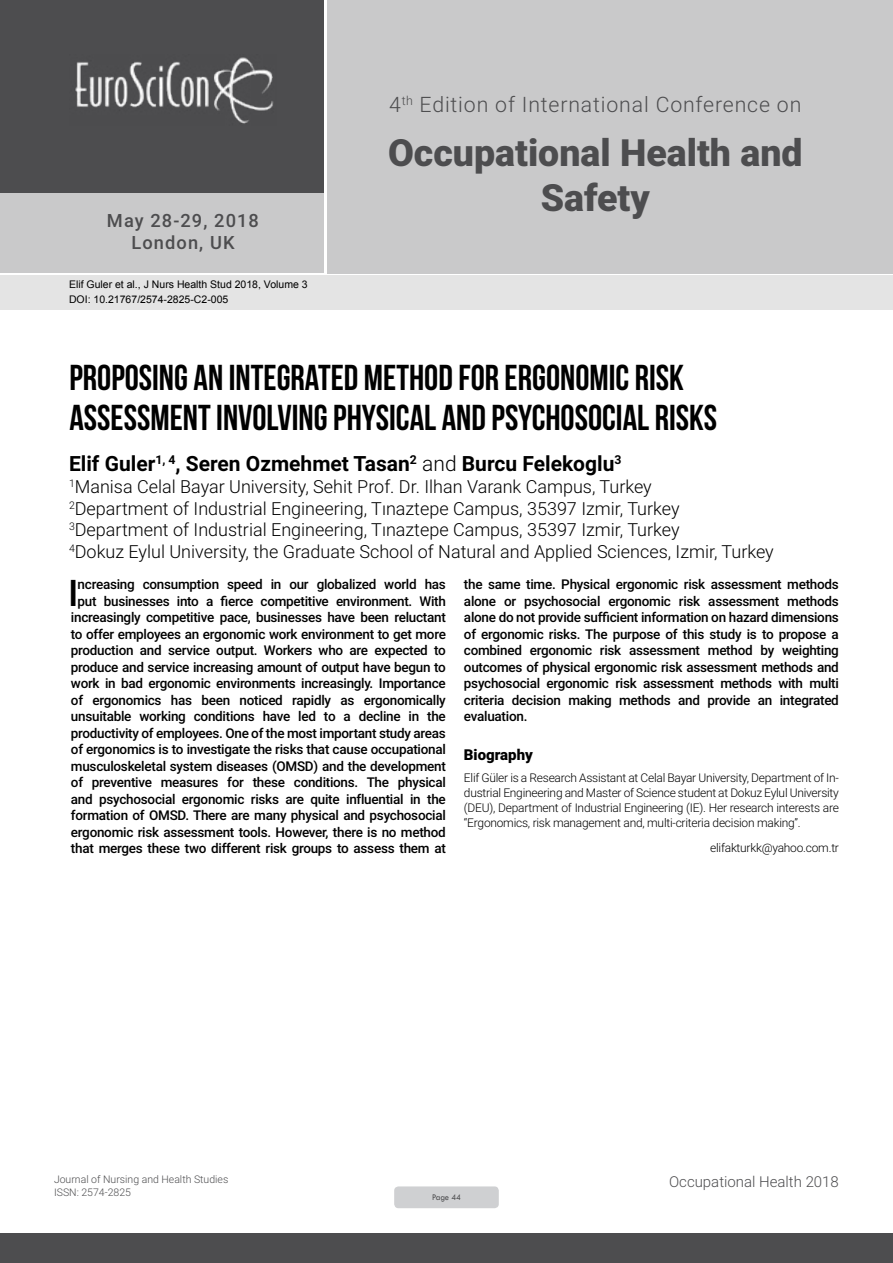
<style>
.page{position:relative;width:893px;height:1263px;background:#fff}
.page>*{position:absolute;margin:0;border:0;box-sizing:border-box;transform-origin:0 0}
.t1{font:900 37.5px/45px "Roboto";color:#4d4d4f;text-align:center}
.t2{font:500 36.75px "Roboto";color:#000}
.t3{font:36px/39.6px "Bebas Neue";color:#000}
.t4{font:300 21.3px "Roboto";letter-spacing:.04em;color:#4d4d4f}
.t5{font:700 21px "Roboto";color:#000}
.t6{font:500 18.3px/21.9px "Roboto";letter-spacing:.06em;color:#4d4d4f;text-align:center}
.t7{font:300 18px/21.6px "Roboto";color:#000}
.t8{font:300 15px "Roboto";color:#4d4d4f}
.t9{font:900 15px "Roboto";color:#000}
.t10{font:500 13.5px/16.5px "Roboto";letter-spacing:-.02em;color:#000;text-align:center}
.t11{font:300 12px/15px "Roboto";letter-spacing:-.02em;color:#000;text-align:justify}
.t12{font:10.5px/14.4px "Arial";color:#000}
.t13{font:300 10.5px "Roboto";color:#4d4d4f}
.t14{font:9px "Tw Cen";letter-spacing:-.02em;color:#4d4d4f;scale:.95 1}
.s1{font-weight:300}
</style>
<div class="page">
<div style="left:0;top:0;width:323px;height:193px;background:#4d4d4f"></div>
<div style="left:1px;top:193px;width:323px;height:80px;background:#c9c9ca"></div>
<div style="left:327px;top:0;width:566px;height:273px;background:#c9c9ca"></div>
<img style="left:75px;top:57px;width:199px;height:67px">
<div style="left:0;top:1233px;width:893px;height:30px;background:#4d4d4f"></div>
<div style="left:1px;top:275px;width:892px;height:35px;background:#e4e4e4"></div>
<div style="left:394px;top:1186px;width:105px;height:22px;background:#cfd0d2;border-radius:4px"></div>
<h3 class="t6" style="left:107px;top:209px;width:154px">May 28-29, 2018<br>London, UK</h3>
<p class="t12" style="left:69px;top:278px;width:240px">Elif Guler et al., J Nurs Health Stud 2018, Volume 3<br>DOI: 10.21767/2574-2825-C2-005</p>
<h3 class="t4" style="left:389px;top:90px;width:414px">4<sup>th</sup> Edition of International Conference on</h3>
<h1 class="t1" style="left:388px;top:129px;width:416px">Occupational Health and<br>Safety</h1>
<h3 class="t3" style="left:69px;top:358px;width:649px">PROPOSING AN INTEGRATED METHOD FOR ERGONOMIC RISK<br>ASSESSMENT INVOLVING PHYSICAL AND PSYCHOSOCIAL RISKS</h3>
<h3 class="t5" style="left:69px;top:449px;width:554px">Elif Guler<sup>1,</sup> <sup>4</sup>, Seren Ozmehmet Tasan<sup>2</sup> <span class="s1">and</span> Burcu Felekoglu<sup>3</sup></h3>
<p class="t7" style="left:69px;top:475px;width:706px"><sup>1</sup>Manisa Celal Bayar University, Sehit Prof. Dr. Ilhan Varank Campus, Turkey<br><sup>2</sup>Department of Industrial Engineering, Tınaztepe Campus, 35397 Izmir, Turkey <sup>3</sup>Department of Industrial Engineering, Tınaztepe Campus, 35397 Izmir, Turkey<br><sup>4</sup>Dokuz Eylul University, the Graduate School of Natural and Applied Sciences, Izmir, Turkey</p>
<p class="t10" style="left:71px;top:576px;width:376px">ncreasing consumption speed in our globalized world has put businesses into a fierce competitive environment. With increasingly competitive pace, businesses have been reluctant to offer employees an ergonomic work environment to get more production and service output. Workers who are expected to produce and service increasing amount of output have begun to work in bad ergonomic environments increasingly. Importance of ergonomics has been noticed rapidly as ergonomically unsuitable working conditions have led to a decline in the productivity of employees. One of the most important study areas of ergonomics is to investigate the risks that cause occupational musculoskeletal system diseases (OMSD) and the development of preventive measures for these conditions. The physical and psychosocial ergonomic risks are quite influential in the formation of OMSD. There are many physical and psychosocial ergonomic risk assessment tools. However, there is no method that merges these two different risk groups to assess them at</p>
<p class="t10" style="left:464px;top:576px;width:376px;text-align:justify">the same time. Physical ergonomic risk assessment methods alone or psychosocial ergonomic risk assessment methods alone do not provide sufficient information on hazard dimensions of ergonomic risks. The purpose of this study is to propose a combined ergonomic risk assessment method by weighting outcomes of physical ergonomic risk assessment methods and psychosocial ergonomic risk assessment methods with multi criteria decision making methods and provide an integrated evaluation.</p>
<h2 class="t2" style="left:68px;top:567px;width:12px">I</h2>
<p class="t9" style="left:464px;top:745px;width:70px">Biography</p>
<p class="t11" style="left:464px;top:770px;width:376px">Elif Güler is a Research Assistant at Celal Bayar University, Department of In&shy;dustrial Engineering and Master of Science student at Dokuz Eylul University (DEU), Department of Industrial Engineering (IE). Her research interests are “Ergonomics, risk management and, multi-criteria decision making”.</p>
<p class="t11" style="left:710px;top:840px;width:130px">elifakturkk@yahoo.com.tr</p>
<p class="t13" style="left:54px;top:1172px;width:176px">Journal of Nursing and Health Studies</p>
<p class="t8" style="left:669px;top:1171px;width:171px">Occupational Health 2018</p>
<p class="t13" style="left:54px;top:1185px;width:78px">ISSN: 2574-2825</p>
<p class="t14" style="left:432px;top:1192px;width:32px">Page 44</p>
</div>
